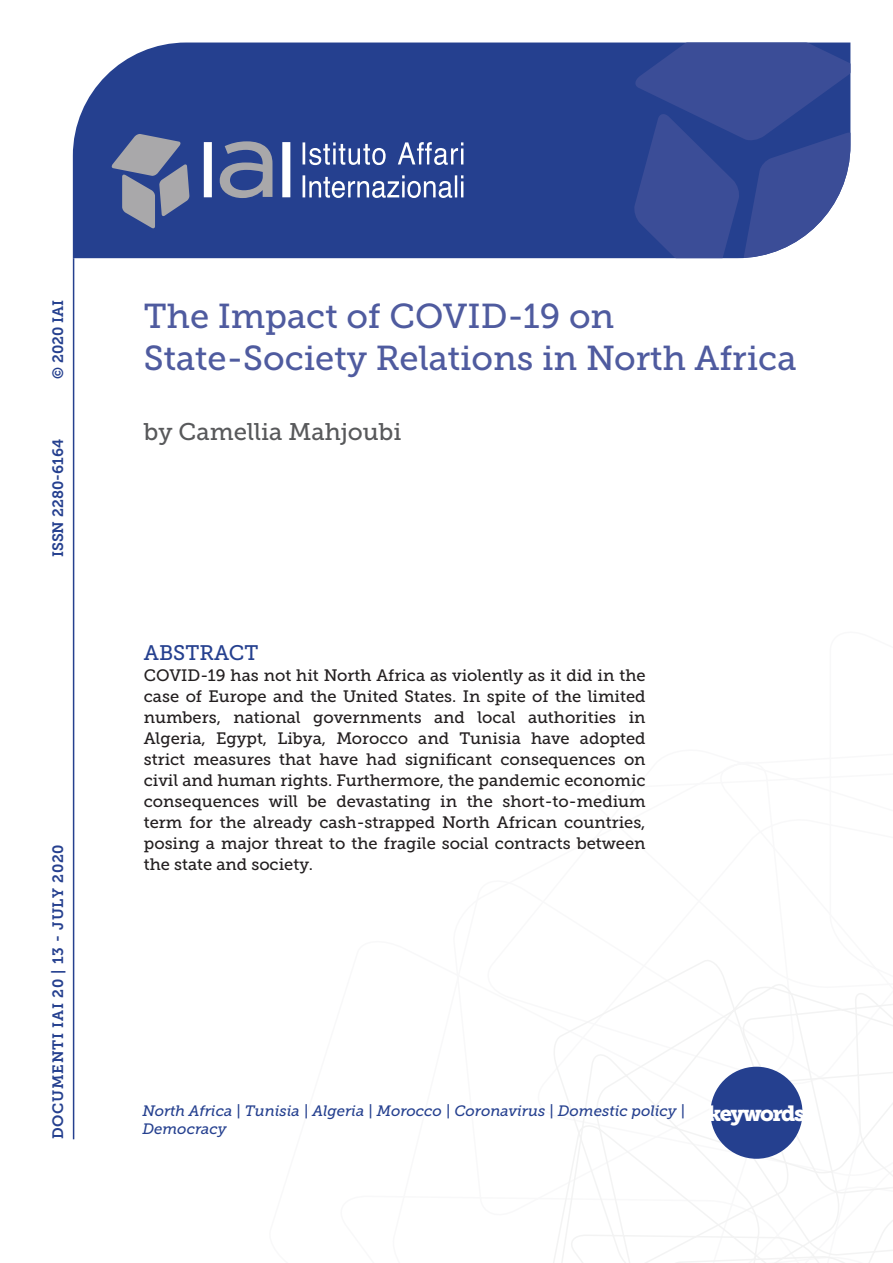
<style>
.page{position:relative;width:893px;height:1263px;background:#fff}
.page>*{position:absolute;margin:0;border:0;box-sizing:border-box;transform-origin:0 0}
.Titolo_Copertina{font:34.5px "Museo Slab 500";color:#4f5b9f}
.Autori_copertina{font:24px "Museo Slab 500";color:#58595b}
.t1{font:21.75px "Museo Slab 900";letter-spacing:-.07em;color:#fff}
.t2{font:21px "Museo Slab 500";color:#25408f}
.Testo{font:16.5px/21px "Museo Slab 500";color:#231f20;text-align:justify}
.t3{font:italic 15px/18px "Museo Slab 500";color:#25408f}
.t4{font:15px "Museo Slab 700";letter-spacing:.05em;color:#25408f}
.t5{font:15px "Museo Slab 700";color:#25408f}
</style>
<div class="page">
<svg style="left:553px;top:960px;width:340px;height:303px"></svg>
<hr style="left:73px;top:258px;width:1px;height:881px;background:#25408f">
<div style="left:73px;top:43px;width:560px;height:215px;background:#25408f"></div>
<svg style="left:633px;top:43px;width:217px;height:215px"></svg>
<svg style="left:303px;top:142px;width:160px;height:56px"></svg>
<svg style="left:111px;top:134px;width:79px;height:95px"></svg>
<svg style="left:204px;top:141px;width:86px;height:57px"></svg>
<div style="left:710px;top:1067px;width:92px;height:92px;background:#25408f;border-radius:50%"></div>
<p class="t4" style="left:50px;top:379px;width:80px;rotate:-90deg">© 2020 IAI</p>
<p class="t5" style="left:50px;top:557px;width:120px;rotate:-90deg">ISSN 2280-6164</p>
<p class="t4" style="left:50px;top:1139px;width:296px;rotate:-90deg">DOCUMENTI IAI 20 | 13 - JULY 2020</p>
<p class="Titolo_Copertina" style="left:144px;top:297px;width:472px">The Impact of COVID-19 on</p>
<p class="Titolo_Copertina" style="left:144px;top:338px;width:654px">State-Society Relations in North Africa</p>
<p class="Autori_copertina" style="left:144px;top:418px;width:259px">by Camellia Mahjoubi</p>
<p class="t2" style="left:144px;top:641px;width:116px">ABSTRACT</p>
<p class="Testo" style="left:144px;top:665px;width:503px">COVID-19 has not hit North Africa as violently as it did in the case of Europe and the United States. In spite of the limited numbers, national governments and local authorities in Algeria, Egypt, Libya, Morocco and Tunisia have adopted strict measures that have had significant consequences on civil and human rights. Furthermore, the pandemic economic consequences will be devastating in the short-to-medium term for the already cash-strapped North African countries, posing a major threat to the fragile social contracts between the state and society.</p>
<p class="t3" style="left:142px;top:1102px;width:545px">North Africa | Tunisia | Algeria | Morocco | Coronavirus | Domestic policy |<br>Democracy</p>
<p class="t1" style="left:708px;top:1101px;width:99px">keywords</p>
</div>
